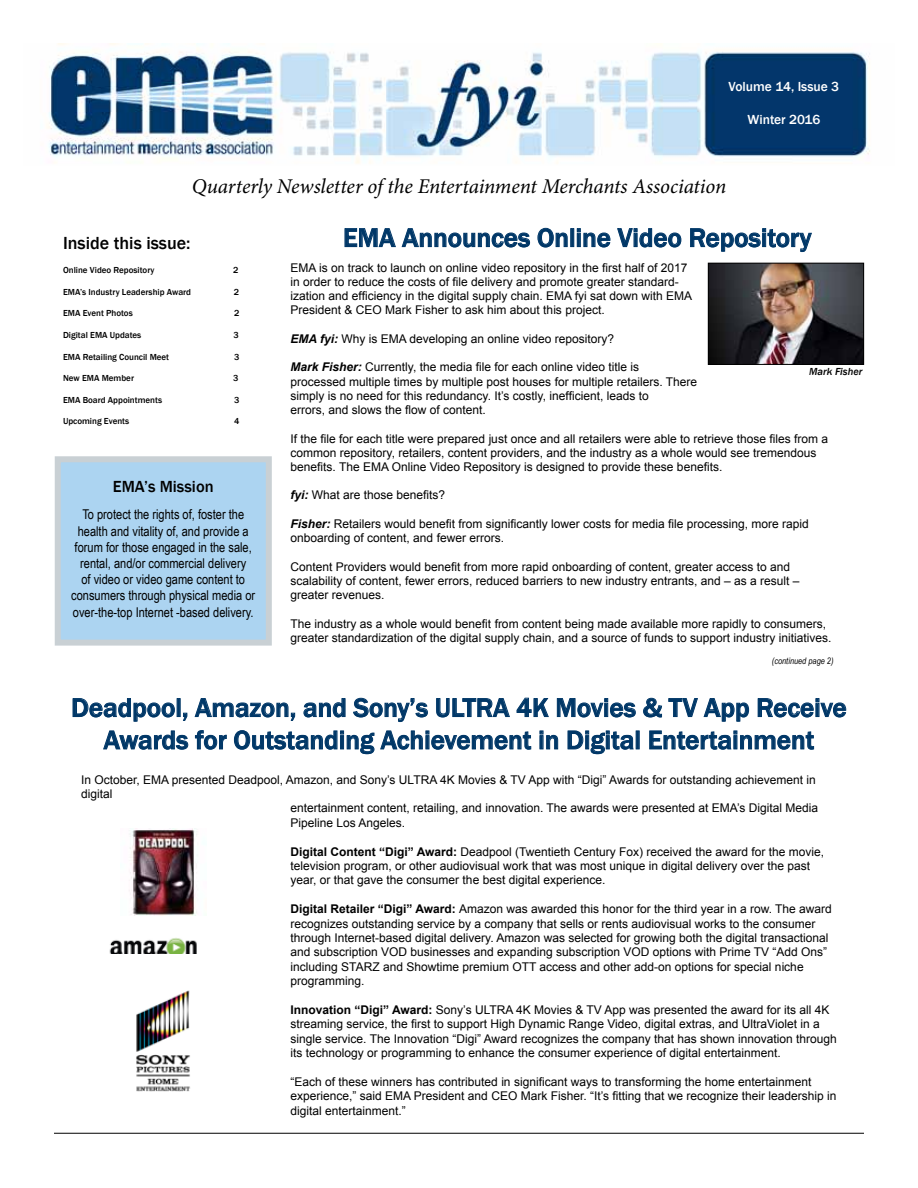
<style>
.page{position:relative;width:918px;height:1188px;background:#fff}
.page>*{position:absolute;margin:0;border:0;box-sizing:border-box;transform-origin:0 0}
.t1{font:500 27px/32.4px "Franklin Gothic";color:#003767;text-align:center}
.t2{font:italic 21px "Minion Pro";letter-spacing:-.01em;color:#000}
.t3{font:500 18px "Franklin Gothic";color:#000}
.t4{font:500 16.5px "Franklin Gothic";color:#000}
.t5{font:13.5px/16.2px "Arial Narrow";color:#000;text-align:center}
.t6{font:500 13.5px "Franklin Gothic";color:#fff}
.t7{font:12px/14.2px "Arial";color:#000}
.t8{font:italic 500 10.5px "Franklin Gothic";color:#000}
.t9{font:500 9px "Franklin Gothic";color:#000}
.t10{font:italic 9px "Arial Narrow";color:#000}
.s1{font-weight:700;font-style:italic}
.s2{font-weight:700}
</style>
<div class="page">
<img style="left:47px;top:43px;width:823px;height:121px">
<hr style="left:54px;top:1133px;width:810px;height:1px;background:#000">
<div style="left:55px;top:456px;width:217px;height:190px;background:#acd4f1;border:6px solid #c9d0d4"></div>
<svg style="left:344px;top:228px;width:52px;height:19px"></svg>
<svg style="left:402px;top:228px;width:128px;height:20px"></svg>
<svg style="left:537px;top:228px;width:31px;height:20px"></svg>
<svg style="left:577px;top:229px;width:34px;height:19px"></svg>
<svg style="left:617px;top:228px;width:65px;height:20px"></svg>
<svg style="left:690px;top:228px;width:122px;height:24px"></svg>
<svg style="left:72px;top:698px;width:103px;height:24px"></svg>
<svg style="left:183px;top:712px;width:5px;height:9px"></svg>
<svg style="left:195px;top:698px;width:100px;height:23px"></svg>
<svg style="left:303px;top:698px;width:43px;height:20px"></svg>
<svg style="left:353px;top:698px;width:75px;height:24px"></svg>
<svg style="left:436px;top:698px;width:74px;height:20px"></svg>
<svg style="left:516px;top:697px;width:33px;height:20px"></svg>
<svg style="left:557px;top:698px;width:79px;height:20px"></svg>
<svg style="left:643px;top:698px;width:19px;height:20px"></svg>
<svg style="left:668px;top:698px;width:30px;height:19px"></svg>
<svg style="left:704px;top:698px;width:45px;height:24px"></svg>
<svg style="left:758px;top:698px;width:89px;height:20px"></svg>
<svg style="left:103px;top:730px;width:86px;height:20px"></svg>
<svg style="left:195px;top:730px;width:32px;height:20px"></svg>
<svg style="left:234px;top:730px;width:298px;height:24px"></svg>
<svg style="left:540px;top:731px;width:18px;height:19px"></svg>
<svg style="left:567px;top:730px;width:67px;height:24px"></svg>
<svg style="left:649px;top:730px;width:165px;height:20px"></svg>
<img style="left:710px;top:265px;width:152px;height:98px">
<div style="left:708px;top:263px;width:156px;height:102px;border:1px solid #000"></div>
<img style="left:109px;top:938px;width:88px;height:16px">
<img style="left:136px;top:990px;width:54px;height:102px">
<img style="left:129px;top:829px;width:68px;height:86px">
<p class="t6" style="left:729px;top:79px;width:112px">Volume 14, Issue 3</p>
<p class="t6" style="left:748px;top:111px;width:74px">Winter 2016</p>
<h2 class="t2" style="left:192px;top:172px;width:536px">Quarterly Newsletter of the Entertainment Merchants Association</h2>
<h3 class="t3" style="left:63px;top:232px;width:129px">Inside this issue:</h3>
<p class="t9" style="left:63px;top:265px;width:93px">Online Video Repository</p>
<p class="t9" style="left:233px;top:265px;width:7px">2</p>
<p class="t9" style="left:63px;top:286px;width:130px">EMA’s Industry Leadership Award</p>
<p class="t9" style="left:234px;top:286px;width:7px">2</p>
<p class="t9" style="left:63px;top:308px;width:71px">EMA Event Photos</p>
<p class="t9" style="left:234px;top:308px;width:7px">2</p>
<p class="t9" style="left:63px;top:329px;width:80px">Digital EMA Updates</p>
<p class="t9" style="left:234px;top:329px;width:7px">3</p>
<p class="t9" style="left:63px;top:351px;width:108px">EMA Retailing Council Meet</p>
<p class="t9" style="left:234px;top:351px;width:7px">3</p>
<p class="t9" style="left:63px;top:373px;width:73px">New EMA Member</p>
<p class="t9" style="left:233px;top:373px;width:7px">3</p>
<p class="t9" style="left:63px;top:394px;width:101px">EMA Board Appointments</p>
<p class="t9" style="left:234px;top:394px;width:7px">3</p>
<p class="t9" style="left:63px;top:416px;width:68px">Upcoming Events</p>
<p class="t9" style="left:234px;top:416px;width:7px">4</p>
<h3 class="t4" style="left:113px;top:477px;width:102px">EMA’s Mission</h3>
<p class="t5" style="left:71px;top:506px;width:185px">To protect the rights of, foster the health and vitality of, and provide a forum for those engaged in the sale, rental, and/or commercial delivery<br>of video or video game content to consumers through physical media or over-the-top Internet -based delivery.</p>
<h1 class="t1" style="left:343px;top:222px;width:470px">EMA Announces Online Video Repository</h1>
<p class="t7" style="left:291px;top:260px;width:403px">EMA is on track to launch on online video repository in the first half of 2017 in order to reduce the costs of file delivery and promote greater standard&shy;ization and efficiency in the digital supply chain. EMA fyi sat down with EMA President &amp; CEO Mark Fisher to ask him about this project.</p>
<p class="t7" style="left:291px;top:332px;width:325px"><span class="s1">EMA fyi:</span> Why is EMA developing an online video repository?</p>
<p class="t7" style="left:291px;top:360px;width:408px"><span class="s1">Mark Fisher:</span> Currently, the media file for each online video title is processed multiple times by multiple post houses for multiple retailers. There simply is no need for this redundancy. It’s costly, inefficient, leads to<br>errors, and slows the flow of content.</p>
<p class="t7" style="left:291px;top:431px;width:539px">If the file for each title were prepared just once and all retailers were able to retrieve those files from a common repository, retailers, content providers, and the industry as a whole would see tremendous benefits. The EMA Online Video Repository is designed to provide these benefits.</p>
<p class="t7" style="left:291px;top:488px;width:156px"><span class="s1">fyi:</span> What are those benefits?</p>
<p class="t7" style="left:291px;top:517px;width:520px"><span class="s1">Fisher:</span> Retailers would benefit from significantly lower costs for media file processing, more rapid onboarding of content, and fewer errors.</p>
<p class="t7" style="left:291px;top:560px;width:510px">Content Providers would benefit from more rapid onboarding of content, greater access to and scalability of content, fewer errors, reduced barriers to new industry entrants, and – as a result – greater revenues.</p>
<p class="t7" style="left:291px;top:617px;width:542px">The industry as a whole would benefit from content being made available more rapidly to consumers, greater standardization of the digital supply chain, and a source of funds to support industry initiatives.</p>
<p class="t10" style="left:772px;top:654px;width:63px">(continued page 2)</p>
<p class="t8" style="left:809px;top:365px;width:55px">Mark Fisher</p>
<h1 class="t1" style="left:71px;top:692px;width:777px">Deadpool, Amazon, and Sony’s ULTRA 4K Movies &amp; TV App Receive<br>Awards for Outstanding Achievement in Digital Entertainment</h1>
<p class="t7" style="left:81px;top:772px;width:736px">In October, EMA presented Deadpool, Amazon, and Sony’s ULTRA 4K Movies &amp; TV App with “Digi” Awards for outstanding achievement in</p>
<p class="t7" style="left:81px;top:787px;width:33px">digital</p>
<p class="t7" style="left:291px;top:801px;width:529px">entertainment content, retailing, and innovation. The awards were presented at EMA’s Digital Media</p>
<p class="t7" style="left:291px;top:816px;width:116px">Pipeline Los Angeles.</p>
<p class="t7" style="left:291px;top:844px;width:535px"><span class="s2">Digital Content “Digi” Award:</span> Deadpool (Twentieth Century Fox) received the award for the movie, television program, or other audiovisual work that was most unique in digital delivery over the past year, or that gave the consumer the best digital experience.</p>
<p class="t7" style="left:291px;top:902px;width:543px"><span class="s2">Digital Retailer “Digi” Award:</span> Amazon was awarded this honor for the third year in a row. The award recognizes outstanding service by a company that sells or rents audiovisual works to the consumer through Internet-based digital delivery. Amazon was selected for growing both the digital transactional and subscription VOD businesses and expanding subscription VOD options with Prime TV “Add Ons” including STARZ and Showtime premium OTT access and other add-on options for special niche programming.</p>
<p class="t7" style="left:291px;top:1003px;width:548px"><span class="s2">Innovation “Digi” Award:</span> Sony’s ULTRA 4K Movies &amp; TV App was presented the award for its all 4K streaming service, the first to support High Dynamic Range Video, digital extras, and UltraViolet in a single service. The Innovation “Digi” Award recognizes the company that has shown innovation through its technology or programming to enhance the consumer experience of digital entertainment.</p>
<p class="t7" style="left:291px;top:1075px;width:547px">“Each of these winners has contributed in significant ways to transforming the home entertainment experience,” said EMA President and CEO Mark Fisher. “It’s fitting that we recognize their leadership in digital entertainment.”</p>
</div>
